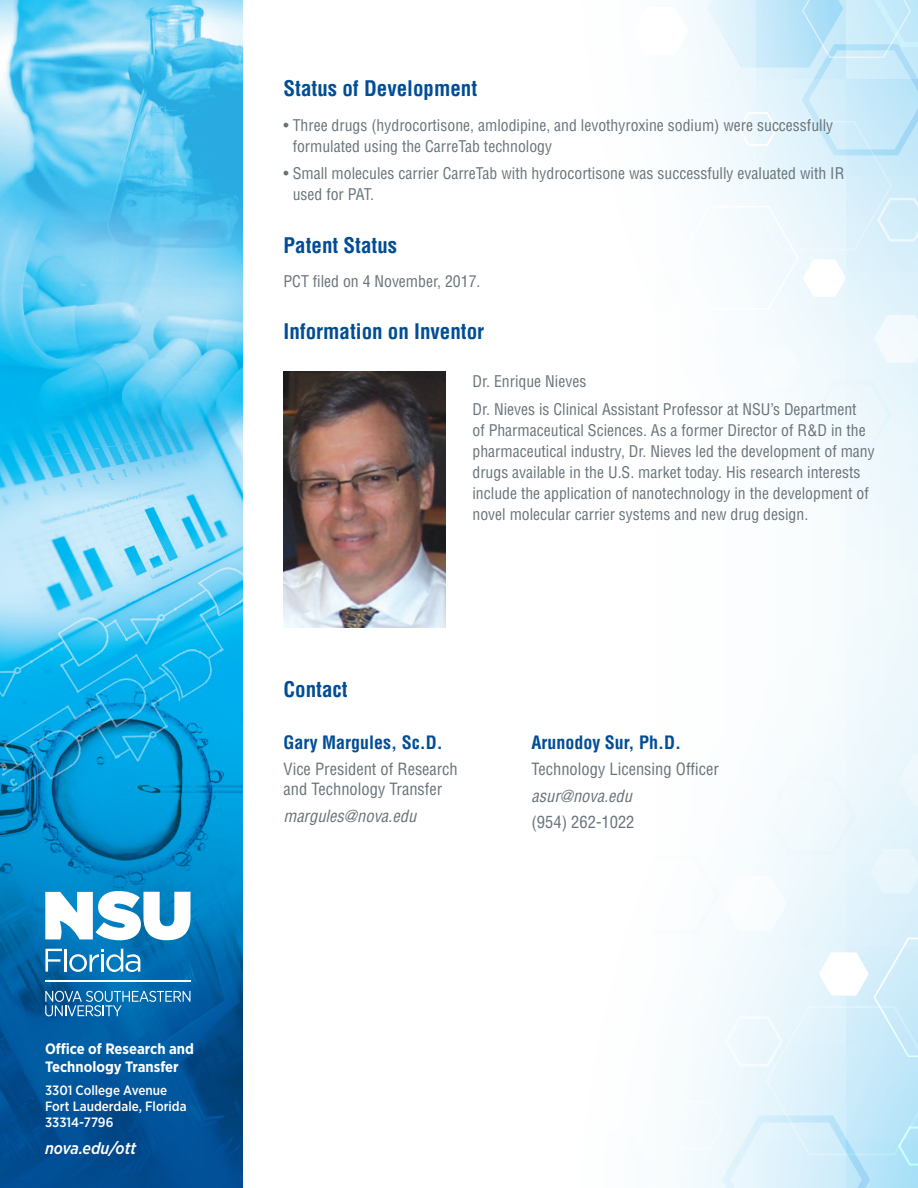
<style>
.page{position:relative;width:918px;height:1188px;background:#fff}
.page>*{position:absolute;margin:0;border:0;box-sizing:border-box;transform-origin:0 0}
.t1{font:700 condensed 21px "Helvetica LT Std";color:#014d95}
.t2{font:700 condensed 18px "Helvetica LT Std";color:#014d95}
.t3{font:condensed 16.5px/19.8px "Helvetica LT Std";color:#687379}
.t4{font:italic condensed 16.5px "Helvetica LT Std";color:#687379}
.t5{font:italic 500 16.5px "Gotham Narrow";color:#fff}
.t6{font:condensed 15.75px/21px "Helvetica LT Std";color:#687379}
.t7{font:700 15px/18px "Gotham Narrow";color:#fff}
.t8{font:500 13.5px/16.2px "Gotham Narrow";color:#fff}
</style>
<div class="page">
<svg style="left:687px;top:0;width:231px;height:465px"></svg>
<svg style="left:688px;top:894px;width:158px;height:294px"></svg>
<div style="left:756px;top:1139px;width:90px;height:49px;background:linear-gradient(to right,#e7f5fd,#cdecfa)"></div>
<svg style="left:846px;top:1139px;width:72px;height:49px;background:#b2e3f8"></svg>
<svg style="left:756px;top:1043px;width:90px;height:96px;background:#ddf1fb"></svg>
<div style="left:846px;top:1043px;width:72px;height:96px;background:linear-gradient(to right,#ccebfa,#bae6f8)"></div>
<svg style="left:846px;top:946px;width:72px;height:97px;background:#d4eefa"></svg>
<div style="left:756px;top:850px;width:90px;height:96px;background:linear-gradient(to right,#f8fcfe,#e5f5fc)"></div>
<div style="left:846px;top:850px;width:72px;height:96px;background:#e1f3fb"></div>
<div style="left:756px;top:754px;width:90px;height:96px;background:#f3fafd"></div>
<div style="left:846px;top:754px;width:72px;height:96px;background:#e9f6fc"></div>
<div style="left:846px;top:657px;width:72px;height:97px;background:#eef8fc"></div>
<div style="left:756px;top:561px;width:90px;height:96px;background:#f9fdfe"></div>
<div style="left:846px;top:561px;width:72px;height:96px;background:#f1f9fd"></div>
<div style="left:846px;top:464px;width:72px;height:97px;background:#eff9fc"></div>
<div style="left:756px;top:368px;width:90px;height:96px;background:#f6fbfd"></div>
<div style="left:846px;top:368px;width:72px;height:96px;background:#ebf7fc"></div>
<div style="left:756px;top:272px;width:90px;height:96px;background:linear-gradient(to bottom,#f4fafd,#f1fafd)"></div>
<div style="left:846px;top:272px;width:72px;height:96px;background:linear-gradient(to right,#e6f5fc,#e9f6fc)"></div>
<div style="left:846px;top:175px;width:72px;height:97px;background:#d7effa"></div>
<svg style="left:756px;top:79px;width:90px;height:96px;background:#ddf1fb"></svg>
<svg style="left:846px;top:79px;width:72px;height:96px;background:#c3e7f9"></svg>
<svg style="left:756px;top:0;width:90px;height:79px;background:#c0e6f9"></svg>
<img style="left:0;top:0;width:243px;height:1188px">
<img style="left:284px;top:371px;width:162px;height:257px">
<svg style="left:45px;top:991px;width:145px;height:25px;background:#3280b7"></svg>
<svg style="left:45px;top:949px;width:17px;height:23px"></svg>
<hr style="left:64px;top:949px;width:3px;height:23px;background:#fff">
<svg style="left:69px;top:949px;width:71px;height:23px"></svg>
<svg style="left:45px;top:891px;width:146px;height:49px"></svg>
<hr style="left:45px;top:981px;width:146px;height:1px;background:#fff">
<p class="t7" style="left:45px;top:1040px;width:150px">Office of Research and<br>Technology Transfer</p>
<p class="t8" style="left:45px;top:1082px;width:143px">3301 College Avenue<br>Fort Lauderdale, Florida<br>33314-7796</p>
<p class="t5" style="left:45px;top:1138px;width:93px">nova.edu/ott</p>
<h1 class="t1" style="left:284px;top:75px;width:195px">Status of Development</h1>
<p class="t6" style="left:293px;top:114px;width:542px;text-indent:-9px">• Three drugs (hydrocortisone, amlodipine, and levothyroxine sodium) were successfully formulated using the CarreTab technology</p>
<p class="t6" style="left:293px;top:163px;width:553px;text-indent:-9px">• Small molecules carrier CarreTab with hydrocortisone was successfully evaluated with IR used for PAT.</p>
<h1 class="t1" style="left:284px;top:232px;width:115px">Patent Status</h1>
<p class="t6" style="left:284px;top:271px;width:199px">PCT filed on 4 November, 2017.</p>
<h1 class="t1" style="left:284px;top:318px;width:202px">Information on Inventor</h1>
<p class="t6" style="left:472px;top:368px;width:386px;line-height:27.8px">Dr. Enrique Nieves<br>Dr. Nieves is Clinical Assistant Professor at NSU’s Department</p>
<p class="t6" style="left:472px;top:420px;width:404px">of Pharmaceutical Sciences. As a former Director of R&amp;D in the pharmaceutical industry, Dr. Nieves led the development of many drugs available in the U.S. market today. His research interests include the application of nanotechnology in the development of novel molecular carrier systems and new drug design.</p>
<h1 class="t1" style="left:284px;top:676px;width:66px">Contact</h1>
<p class="t2" style="left:284px;top:731px;width:161px">Gary Margules, Sc.D.</p>
<p class="t3" style="left:284px;top:759px;width:176px">Vice President of Research and Technology Transfer</p>
<p class="t4" style="left:284px;top:805px;width:134px">margules@nova.edu</p>
<p class="t2" style="left:531px;top:731px;width:151px">Arunodoy Sur, Ph.D.</p>
<p class="t3" style="left:531px;top:759px;width:189px">Technology Licensing Officer</p>
<p class="t4" style="left:531px;top:785px;width:102px">asur@nova.edu</p>
<p class="t3" style="left:531px;top:812px;width:105px">(954) 262-1022</p>
</div>
